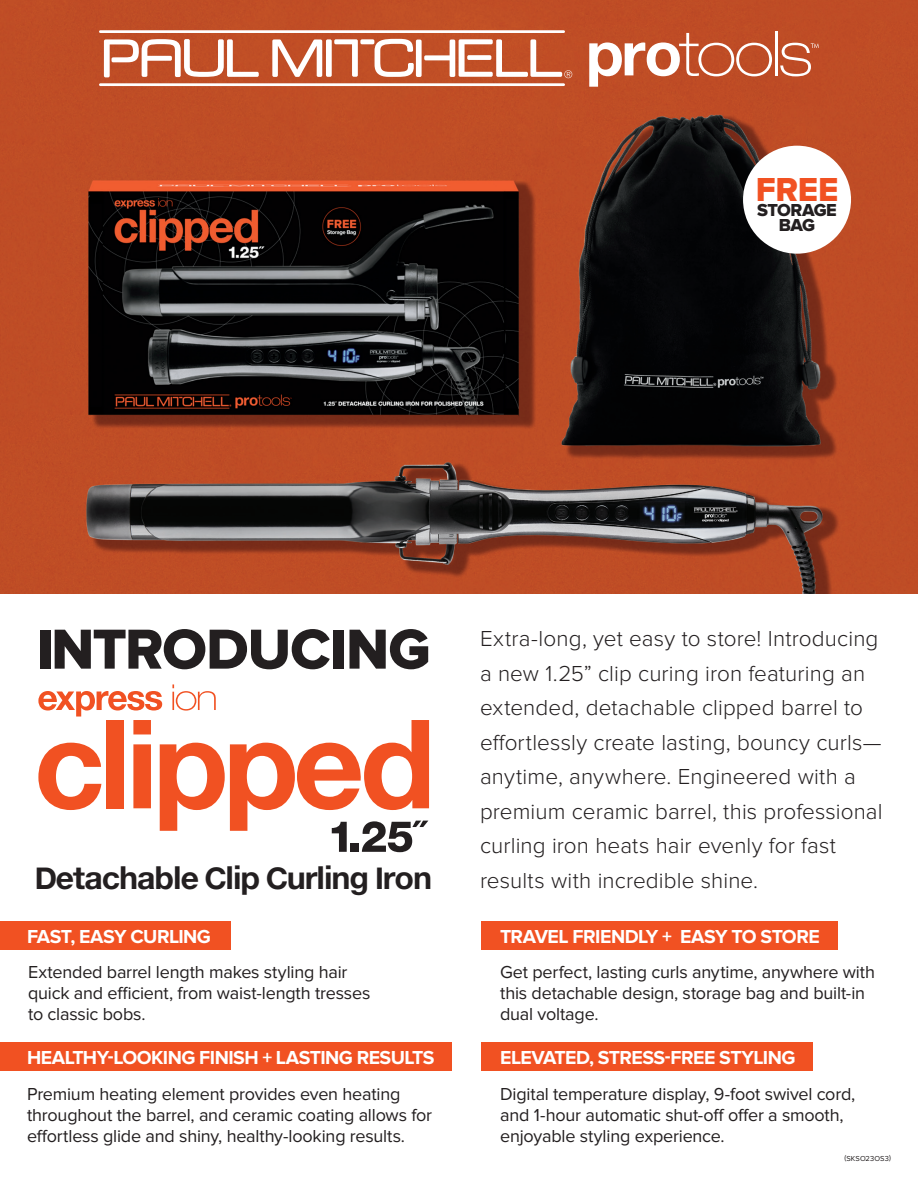
<style>
.page{position:relative;width:918px;height:1188px;background:#fff}
.page>*{position:absolute;margin:0;border:0;box-sizing:border-box;transform-origin:0 0}
.Hashtag_Sub_Text{font:58.35px "Proxima Nova Extrabld";letter-spacing:-.02em;color:#231f20}
.Hashtag_Sub_Text-2{font:34.5px "Proxima Nova Extrabld";color:#f15122}
.t1{font:700 30px "Helvetica Neuee Text Pro";letter-spacing:-.055em;color:#231f20}
.New_Bullets{font:300 22.5px/34.5px "Proxima Nova";letter-spacing:.005em;color:#231f20}
.New_Header_23{font:700 19.5px "Proxima Nova";letter-spacing:-.025em;color:#fff}
.New_Bullets-2{font:18px/21px "Proxima Nova";letter-spacing:-.01em;color:#231f20}
.Hashtag_Sub_Text-3{font:18px/15px "Proxima Nova Extrabld";letter-spacing:-.035em;color:#231f20;text-align:center}
.New_Bullets-3{font:7.5px "Proxima Nova";letter-spacing:.015em;color:#231f20}
</style>
<div class="page">
<img style="left:0;top:0;width:918px;height:594px">
<div style="left:0;top:921px;width:231px;height:29px;background:#f15122"></div>
<div style="left:0;top:1042px;width:452px;height:29px;background:#f15122"></div>
<div style="left:482px;top:1042px;width:331px;height:29px;background:#f15122"></div>
<div style="left:482px;top:921px;width:356px;height:29px;background:#f15122"></div>
<svg style="left:589px;top:33px;width:183px;height:53px"></svg>
<hr style="left:775px;top:31px;width:3px;height:44px;background:#fff">
<svg style="left:780px;top:43px;width:39px;height:33px"></svg>
<svg style="left:99px;top:30px;width:473px;height:56px"></svg>
<svg style="left:38px;top:684px;width:391px;height:168px"></svg>
<div style="left:743px;top:146px;width:108px;height:108px;background:#fff;border-radius:50%"></div>
<p class="Hashtag_Sub_Text-2" style="left:756px;top:170px;width:84px">FREE</p>
<p class="Hashtag_Sub_Text-3" style="left:757px;top:203px;width:81px">STORAGE<br>BAG</p>
<p class="Hashtag_Sub_Text" style="left:37px;top:616px;width:395px">INTRODUCING</p>
<p class="t1" style="left:34px;top:859px;width:399px">Detachable Clip Curling Iron</p>
<p class="New_Bullets" style="left:480px;top:622px;width:404px">Extra-long, yet easy to store! Introducing a new 1.25” clip curing iron featuring an extended, detachable clipped barrel to effortlessly create lasting, bouncy curls— anytime, anywhere. Engineered with a premium ceramic barrel, this professional curling iron heats hair evenly for fast results with incredible shine.</p>
<p class="New_Header_23" style="left:27px;top:925px;width:185px">FAST, EASY CURLING</p>
<p class="New_Header_23" style="left:500px;top:925px;width:321px">TRAVEL FRIENDLY + EASY TO STORE</p>
<p class="New_Bullets-2" style="left:28px;top:962px;width:344px">Extended barrel length makes styling hair quick and efficient, from waist-length tresses to classic bobs.</p>
<p class="New_Bullets-2" style="left:500px;top:962px;width:376px">Get perfect, lasting curls anytime, anywhere with this detachable design, storage bag and built-in dual voltage.</p>
<p class="New_Header_23" style="left:27px;top:1046px;width:409px">HEALTHY-LOOKING FINISH + LASTING RESULTS</p>
<p class="New_Bullets-2" style="left:27px;top:1084px;width:407px">Premium heating element provides even heating throughout the barrel, and ceramic coating allows for effortless glide and shiny, healthy-looking results.</p>
<p class="New_Header_23" style="left:500px;top:1046px;width:297px">ELEVATED, STRESS-FREE STYLING</p>
<p class="New_Bullets-2" style="left:500px;top:1084px;width:357px">Digital temperature display, 9-foot swivel cord, and 1-hour automatic shut-off offer a smooth, enjoyable styling experience.</p>
<p class="New_Bullets-3" style="left:844px;top:1154px;width:48px">(SKSO23OS3)</p>
</div>
